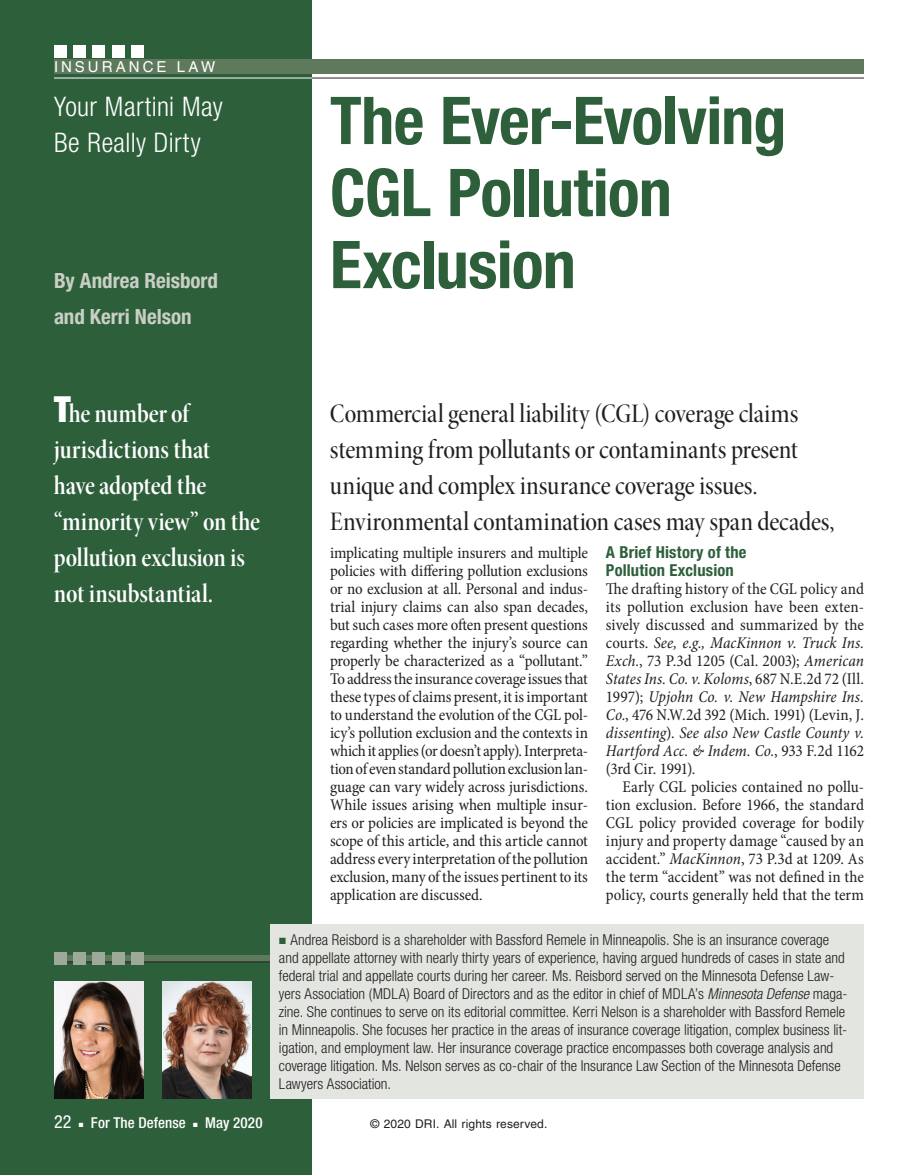
<style>
.page{position:relative;width:918px;height:1175px;background:#fff}
.page>*{position:absolute;margin:0;border:0;box-sizing:border-box;transform-origin:0 0}
.t1{font:700 condensed 66px/72px "Helvetica Neue LT Std";letter-spacing:-.01em;color:#2e5f3b}
.t2{font:27px/36px "Minion Pro Medium Cn Disp";letter-spacing:-.005em;color:#231f20}
.t3{font:27px/36px "Minion Pro Semibold Cn Disp";letter-spacing:-.01em;color:#fff}
.t4{font:300 condensed 27px/36px "Helvetica Neue LT Std";letter-spacing:.015em;color:#fff}
.t5{font:700 condensed 21px/36px "Helvetica Neue LT Std";color:#c9cfc5}
.t6{font:condensed 18px "Helvetica Neue LT Std";color:#fff}
.t7{font:condensed 16.5px/18px "Minion Pro";letter-spacing:-.005em;color:#231f20;text-align:justify}
.t8{font:700 condensed 16.5px/18px "Helvetica Neue LT Std";letter-spacing:.01em;color:#2e5f3b}
.t9{font:300 condensed 15px/18px "Helvetica Neue LT Std";color:#231f20}
.t10{font:500 condensed 15px "Helvetica Neue LT Std";letter-spacing:.005em;color:#fff}
.t11{font:15px "Helvetica LT Pro";letter-spacing:.2em;color:#fff}
.t12{font:12px "Helvetica LT Pro";letter-spacing:.01em;color:#231f20}
.s1{font-family:"Helvetica Neue LT Std";font-weight:900;font-stretch:condensed;font-size:36px}
.s2{font-style:italic}
.s3{color:#2e5f3b}
</style>
<div class="page">
<div style="left:0;top:0;width:312px;height:1174px;background:#2e5f3b"></div>
<div style="left:54px;top:956px;width:258px;height:6px;background:#5f795c"></div>
<hr style="left:54px;top:961px;width:258px;height:1px;background:#231f20">
<div style="left:54px;top:952px;width:12px;height:13px;background:#9eaa99"></div>
<div style="left:73px;top:952px;width:13px;height:13px;background:#9eaa99"></div>
<div style="left:93px;top:952px;width:12px;height:13px;background:#9eaa99"></div>
<div style="left:112px;top:952px;width:13px;height:13px;background:#9eaa99"></div>
<div style="left:132px;top:952px;width:12px;height:13px;background:#9eaa99"></div>
<div style="left:54px;top:45px;width:12px;height:12px;background:#fff"></div>
<div style="left:73px;top:45px;width:13px;height:12px;background:#fff"></div>
<div style="left:93px;top:45px;width:12px;height:12px;background:#fff"></div>
<div style="left:112px;top:45px;width:13px;height:12px;background:#fff"></div>
<div style="left:132px;top:45px;width:12px;height:12px;background:#fff"></div>
<div style="left:54px;top:59px;width:810px;height:15px;background:#5f795c"></div>
<hr style="left:312px;top:78px;width:552px;height:1px;background:#231f20">
<hr style="left:54px;top:78px;width:258px;height:1px;background:#fff">
<div style="left:270px;top:924px;width:594px;height:174px;background:#e3e6e0"></div>
<img style="left:54px;top:981px;width:90px;height:117px">
<img style="left:162px;top:981px;width:90px;height:117px">
<p class="t11" style="left:54px;top:58px;width:163px">INSURANCE LAW</p>
<h2 class="t4" style="left:54px;top:88px;width:170px">Your Martini May<br>Be Really Dirty</h2>
<h1 class="t1" style="left:330px;top:84px;width:458px">The Ever-Evolving<br>CGL Pollution<br>Exclusion</h1>
<p class="t5" style="left:54px;top:262px;width:166px">By Andrea Reisbord and Kerri Nelson</p>
<h2 class="t3" style="left:54px;top:395px;width:208px"><span class="s1">T</span>he number of jurisdictions that<br>have adopted the “minority view” on the pollution exclusion is not insubstantial.</h2>
<h2 class="t2" style="left:330px;top:395px;width:506px">Commercial general liability (CGL) coverage claims stemming from pollutants or contaminants present unique and complex insurance coverage issues.<br>Environmental contamination cases may span decades,</h2>
<p class="t7" style="left:330px;top:544px;width:260px">implicating multiple insurers and multiple policies with differing pollution exclusions or no exclusion at all. Personal and indus&shy;trial injury claims can also span decades, but such cases more often present questions regarding whether the injury’s source can properly be characterized as a “pollutant.” To address the insurance coverage issues that these types of claims present, it is important to understand the evolution of the CGL pol&shy;icy’s pollution exclusion and the contexts in which it applies (or doesn’t apply). Interpreta&shy;tion of even standard pollution exclusion lan&shy;guage can vary widely across jurisdictions.<br>While issues arising when multiple insur&shy;ers or policies are implicated is beyond the scope of this article, and this article cannot address every interpretation of the pollution exclusion, many of the issues pertinent to its application are discussed.</p>
<p class="t8" style="left:606px;top:543px;width:142px">A Brief History of the<br>Pollution Exclusion</p>
<p class="t7" style="left:606px;top:580px;width:260px">The drafting history of the CGL policy and its pollution exclusion have been exten&shy;sively discussed and summarized by the courts. <span class="s2">See, e.g., MacKinnon v. Truck Ins.<br>Exch.</span>, 73 P.3d 1205 (Cal. 2003); <span class="s2">American States Ins. Co. v. Koloms</span>, 687 N.E.2d 72 (Ill.<br>1997); <span class="s2">Upjohn Co. v. New Hampshire Ins.<br>Co.</span>, 476 N.W.2d 392 (Mich. 1991) (Levin, J. <span class="s2">dissenting</span>). <span class="s2">See also New Castle County v.<br>Hartford Acc. &amp; Indem. Co.</span>, 933 F.2d 1162 (3rd Cir. 1991).</p>
<p class="t7" style="left:606px;top:778px;width:260px;text-indent:17px">Early CGL policies contained no pollu&shy;tion exclusion. Before 1966, the standard CGL policy provided coverage for bodily injury and property damage “caused by an accident.” <span class="s2">MacKinnon</span>, 73 P.3d at 1209. As the term “accident” was not defined in the policy, courts generally held that the term</p>
<p class="t6" style="left:54px;top:1111px;width:19px">22</p>
<p class="t10" style="left:79px;top:1114px;width:108px">■ For The Defense</p>
<p class="t10" style="left:193px;top:1114px;width:71px">■ May 2020</p>
<p class="t9" style="left:279px;top:931px;width:570px"><span class="s3">■</span> Andrea Reisbord is a shareholder with Bassford Remele in Minneapolis. She is an insurance coverage and appellate attorney with nearly thirty years of experience, having argued hundreds of cases in state and federal trial and appellate courts during her career. Ms. Reisbord served on the Minnesota Defense Law&shy;yers Association (MDLA) Board of Directors and as the editor in chief of MDLA’s <span class="s2">Minnesota Defense</span> maga&shy;zine. She continues to serve on its editorial committee. Kerri Nelson is a shareholder with Bassford Remele in Minneapolis. She focuses her practice in the areas of insurance coverage litigation, complex business lit&shy;igation, and employment law. Her insurance coverage practice encompasses both coverage analysis and coverage litigation. Ms. Nelson serves as co-chair of the Insurance Law Section of the Minnesota Defense Lawyers Association.</p>
<p class="t12" style="left:371px;top:1117px;width:178px">© 2020 DRI. All rights reserved.</p>
</div>
